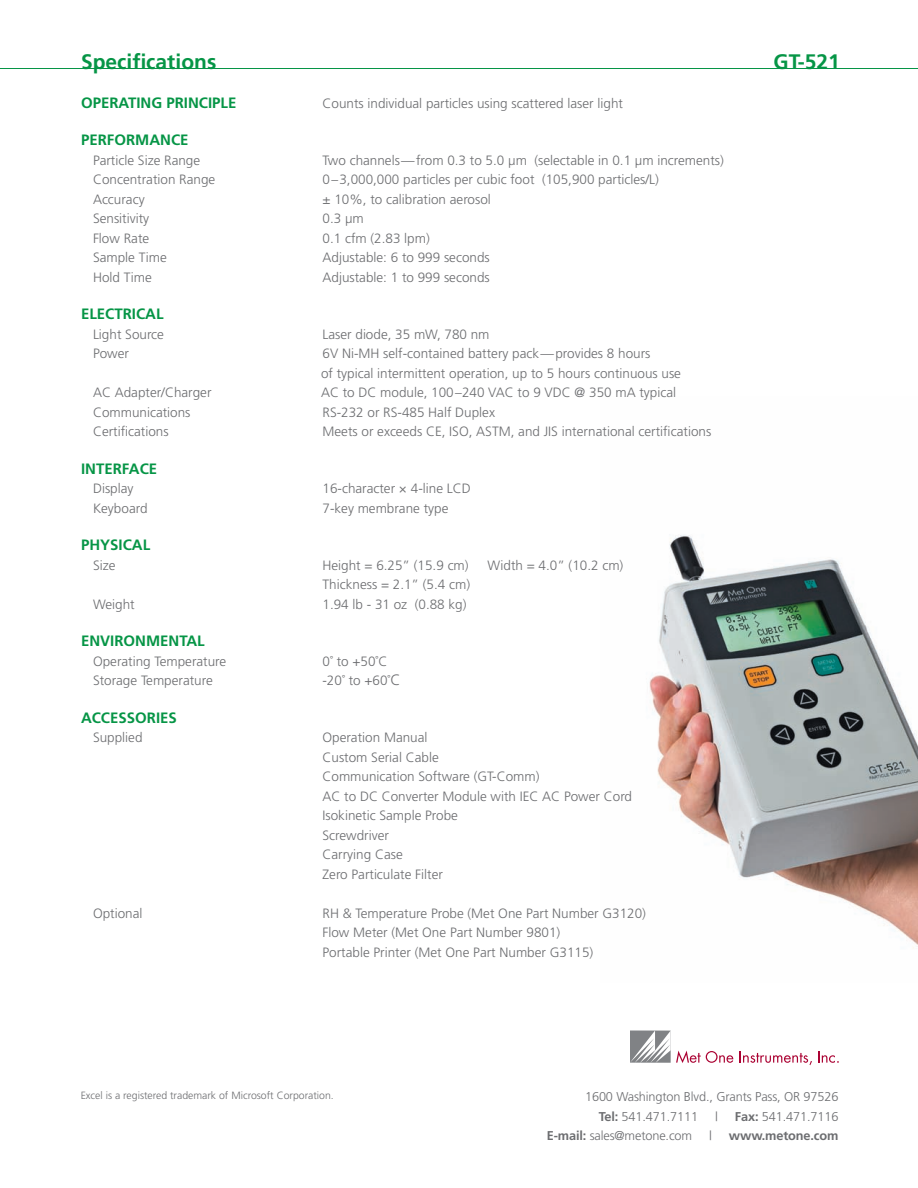
<style>
.page{position:relative;width:918px;height:1188px;background:#fff}
.page>*{position:absolute;margin:0;border:0;box-sizing:border-box;transform-origin:0 0}
.t1{font:700 21px "Frutiger";color:#069546}
.t2{font:700 15px "Frutiger";color:#069546}
.t3{font:300 13.5px/19.5px "Frutiger";color:#6c6d70}
.t4{font:300 12.75px/19.5px "Frutiger";letter-spacing:-.01em;color:#6c6d70}
.t5{font:700 12.75px "Frutiger";letter-spacing:-.01em;color:#6c6d70}
.t6{font:300 10.5px "Frutiger";color:#6c6d70}
.s1{font-size:15px}
.s2{font-weight:700}
</style>
<div class="page">
<hr style="left:0;top:69px;width:918px;height:1px;background:#069546">
<img style="left:649px;top:535px;width:269px;height:414px">
<div style="left:630px;top:1030px;width:41px;height:33px;background:#c4c5c6"></div>
<svg style="left:630px;top:1031px;width:103px;height:32px"></svg>
<svg style="left:740px;top:1051px;width:72px;height:14px"></svg>
<svg style="left:818px;top:1051px;width:21px;height:12px"></svg>
<h1 class="t1" style="left:81px;top:49px;width:137px">Specifications</h1>
<h1 class="t1" style="left:774px;top:49px;width:68px">GT-521</h1>
<p class="t2" style="left:81px;top:94px;width:157px">OPERATING PRINCIPLE</p>
<p class="t3" style="left:322px;top:93px;width:302px">Counts individual particles using scattered laser light</p>
<p class="t2" style="left:81px;top:131px;width:109px">PERFORMANCE</p>
<p class="t3" style="left:93px;top:150px;width:109px">Particle Size Range</p>
<p class="t3" style="left:322px;top:150px;width:403px">Two channels—from 0.3 to 5.0 µm (selectable in 0.1 µm increments)</p>
<p class="t3" style="left:93px;top:170px;width:124px">Concentration Range</p>
<p class="t3" style="left:322px;top:170px;width:338px">0–3,000,000 particles per cubic foot (105,900 particles/L)</p>
<p class="t3" style="left:93px;top:189px;width:53px">Accuracy</p>
<p class="t3" style="left:322px;top:189px;width:170px">± 10%, to calibration aerosol</p>
<p class="t3" style="left:93px;top:209px;width:58px">Sensitivity</p>
<p class="t3" style="left:322px;top:209px;width:43px">0.3 µm</p>
<p class="t3" style="left:93px;top:228px;width:58px">Flow Rate</p>
<p class="t3" style="left:322px;top:228px;width:109px">0.1 cfm (2.83 lpm)</p>
<p class="t3" style="left:93px;top:248px;width:75px">Sample Time</p>
<p class="t3" style="left:322px;top:248px;width:169px">Adjustable: 6 to 999 seconds</p>
<p class="t3" style="left:93px;top:267px;width:60px">Hold Time</p>
<p class="t3" style="left:322px;top:267px;width:169px">Adjustable: 1 to 999 seconds</p>
<p class="t2" style="left:81px;top:305px;width:84px">ELECTRICAL</p>
<p class="t3" style="left:93px;top:324px;width:73px">Light Source</p>
<p class="t3" style="left:322px;top:324px;width:169px">Laser diode, 35 mW, 780 nm</p>
<p class="t3" style="left:93px;top:344px;width:38px">Power</p>
<p class="t3" style="left:321px;top:344px;width:362px">6V Ni-MH self-contained battery pack—provides 8 hours<br>of typical intermittent operation, up to 5 hours continuous use</p>
<p class="t3" style="left:93px;top:383px;width:120px">AC Adapter/Charger</p>
<p class="t3" style="left:321px;top:383px;width:357px">AC to DC module, 100–240 VAC to 9 VDC @ 350 mA typical</p>
<p class="t3" style="left:93px;top:402px;width:99px">Communications</p>
<p class="t3" style="left:322px;top:402px;width:174px">RS-232 or RS-485 Half Duplex</p>
<p class="t3" style="left:93px;top:422px;width:77px">Certifications</p>
<p class="t3" style="left:322px;top:422px;width:390px">Meets or exceeds CE, ISO, ASTM, and JIS international certifications</p>
<p class="t2" style="left:81px;top:460px;width:78px">INTERFACE</p>
<p class="t3" style="left:93px;top:479px;width:42px">Display</p>
<p class="t3" style="left:322px;top:479px;width:150px">16-character × 4-line LCD</p>
<p class="t3" style="left:93px;top:498px;width:56px">Keyboard</p>
<p class="t3" style="left:322px;top:498px;width:127px">7-key membrane type</p>
<p class="t2" style="left:81px;top:536px;width:71px">PHYSICAL</p>
<p class="t3" style="left:93px;top:555px;width:24px">Size</p>
<p class="t3" style="left:322px;top:555px;width:148px">Height = 6.25” (15.9 cm)</p>
<p class="t3" style="left:487px;top:555px;width:137px">Width = 4.0” (10.2 cm)</p>
<p class="t3" style="left:322px;top:575px;width:149px">Thickness = 2.1” (5.4 cm)</p>
<p class="t3" style="left:93px;top:594px;width:43px">Weight</p>
<p class="t3" style="left:322px;top:594px;width:146px">1.94 lb - 31 oz (0.88 kg)</p>
<p class="t2" style="left:81px;top:632px;width:125px">ENVIRONMENTAL</p>
<p class="t3" style="left:93px;top:651px;width:135px">Operating Temperature</p>
<p class="t3" style="left:322px;top:651px;width:67px">0˚ to +50˚C</p>
<p class="t3" style="left:93px;top:671px;width:121px">Storage Temperature</p>
<p class="t3" style="left:322px;top:671px;width:80px">-20˚ to +60˚<span class="s1">C</span></p>
<p class="t2" style="left:81px;top:709px;width:97px">ACCESSORIES</p>
<p class="t3" style="left:93px;top:728px;width:51px">Supplied</p>
<p class="t3" style="left:323px;top:728px;width:311px">Operation Manual<br>Custom Serial Cable<br>Communication Software (GT-Comm)<br>AC to DC Converter Module with IEC AC Power Cord<br>Isokinetic Sample Probe<br>Screwdriver<br>Carrying Case<br>Zero Particulate Filter</p>
<p class="t3" style="left:93px;top:903px;width:51px">Optional</p>
<p class="t3" style="left:323px;top:903px;width:325px">RH &amp; Temperature Probe (Met One Part Number G3120)<br>Flow Meter (Met One Part Number 9801)<br>Portable Printer (Met One Part Number G3115)</p>
<p class="t6" style="left:81px;top:1090px;width:255px">Excel is a registered trademark of Microsoft Corporation.</p>
<p class="t4" style="left:599px;top:1087px;width:241px;text-indent:-14px">1600 Washington Blvd., Grants Pass, OR 97526<br><span class="s2">Tel:</span> 541.471.7111</p>
<p class="t4" style="left:715px;top:1107px;width:4px">|</p>
<p class="t4" style="left:735px;top:1107px;width:105px"><span class="s2">Fax:</span> 541.471.7116</p>
<p class="t4" style="left:547px;top:1126px;width:147px"><span class="s2">E-mail:</span> sales@metone.com</p>
<p class="t4" style="left:709px;top:1126px;width:4px">|</p>
<p class="t5" style="left:729px;top:1128px;width:111px">www.metone.com</p>
</div>
